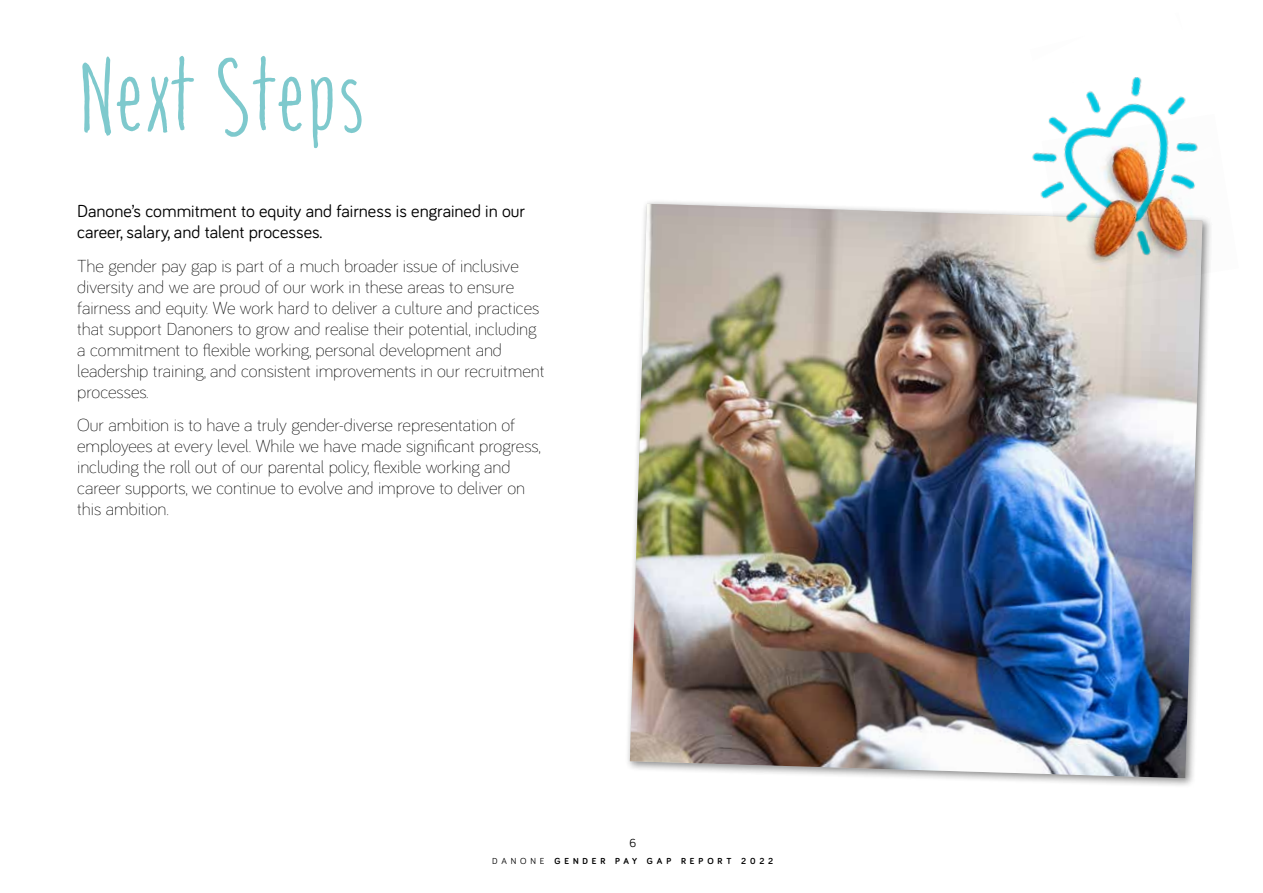
<style>
.page{position:relative;width:1263px;height:893px;background:#fff}
.page>*{position:absolute;margin:0;border:0;box-sizing:border-box;transform-origin:0 0}
.t1{font:108px "Soft Rocks";color:#7ec9cd}
.t2{font:300 18px/21px "Bariol";color:#000}
.t3{font:18px/21px "Bariol";color:#000}
.t4{font:12px "Bariol";color:#000}
.t5{font:700 9px "Bariol";letter-spacing:.43em;color:#000}
.s1{font-weight:400}
</style>
<div class="page">
<div style="left:625px;top:199px;width:587px;height:589px;background:#000;opacity:.45"></div>
<img style="left:630px;top:204px;width:572px;height:574px">
<img style="left:984px;top:194px;width:228px;height:113px">
<img style="left:1041px;top:194px;width:171px;height:102px">
<img style="left:1032px;top:77px;width:166px;height:117px">
<h1 class="t1" style="left:77px;top:28px;width:289px">Next Steps</h1>
<p class="t3" style="left:77px;top:199px;width:449px">Danone’s commitment to equity and fairness is engrained in our career, salary, and talent processes.</p>
<p class="t2" style="left:77px;top:254px;width:469px">The gender pay gap is part of a much broader issue of inclusive diversity and we are proud of our work in these areas to ensure fairness and equity. We work hard to deliver a culture and practices that support Danoners to grow and realise their potential, including a commitment to flexible working, personal development and leadership training, and consistent improvements in our recruitment processes.</p>
<p class="t2" style="left:77px;top:414px;width:465px">Our ambition is to have a truly gender-diverse representation of employees at every level. While we have made significant progress, including the roll out of our parental policy, flexible working and career supports, we continue to evolve and improve to deliver on this ambition.</p>
<p class="t4" style="left:629px;top:834px;width:8px">6</p>
<p class="t5" style="left:492px;top:854px;width:282px"><span class="s1">DANONE</span> GENDER PAY GAP REPORT 2022</p>
</div>
